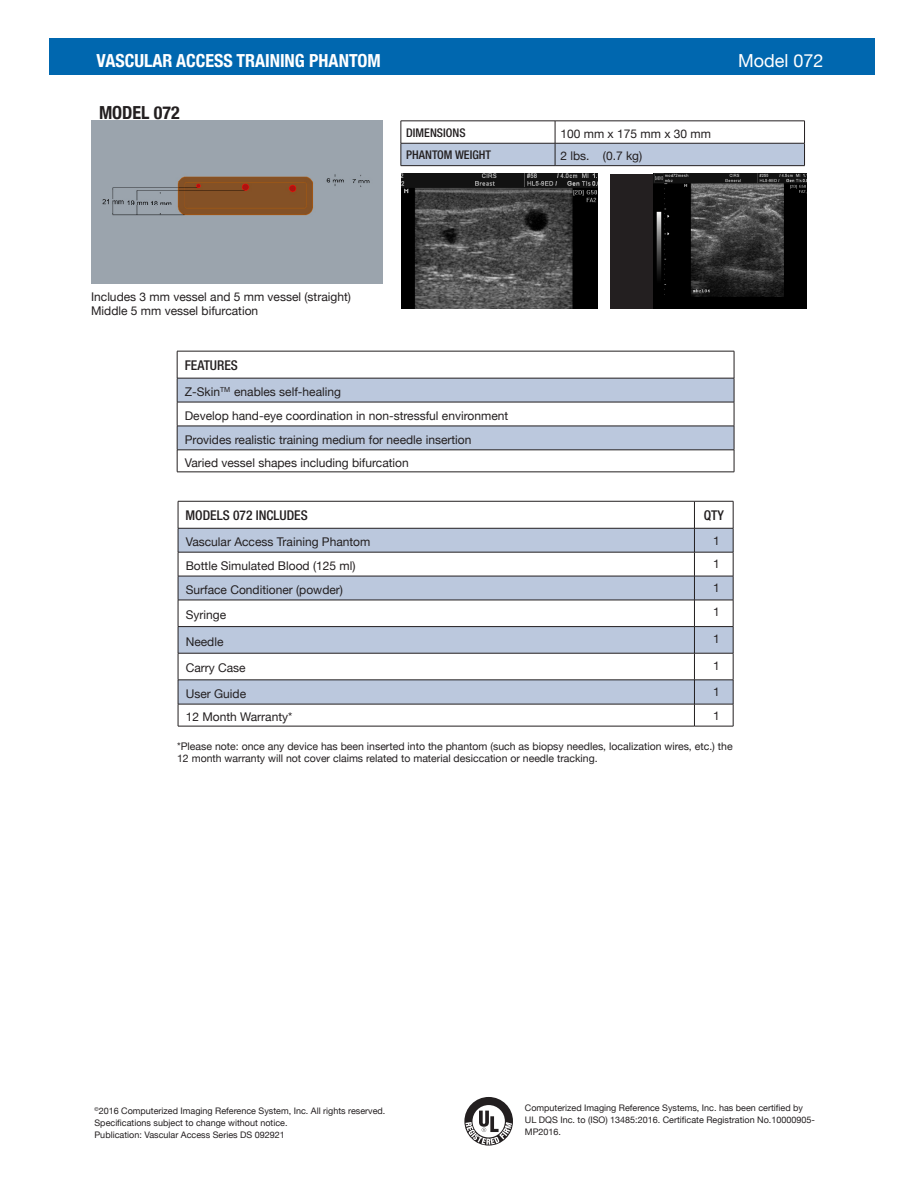
<style>
.page{position:relative;width:918px;height:1188px;background:#fff}
.page>*{position:absolute;margin:0;border:0;box-sizing:border-box;transform-origin:0 0}
.A_SubHead_HN77w_12_1{font:700 condensed 18px "Helvetica Neue";color:#fff}
.B_Headline_COS_w_30{font:18px "Helvetica Neue";color:#fff}
.HELV_DATA{font:700 condensed 18px "Helvetica Neue";color:#231f20}
.B_Main_Text{font:500 condensed 13.5px "Helvetica Neue";color:#231f20}
.B_Main_Text-2{font:12px "Helvetica Neue";color:#231f20}
.B_Main_Text-3{font:500 condensed 12px "Helvetica Neue";color:#231f20}
.FEATURE__Bulletts{font:12px "Helvetica Neue";color:#231f20}
.t1{font:10.5px/12.6px "Helvetica Neue";color:#231f20}
.B_Main_Text_HN45_9_1{font:9px/12px "Helvetica Neue";color:#231f20}
.DS_F_General_Text_9{font:9px/12px "Helvetica Neue";color:#231f20}
</style>
<div class="page">
<div style="left:49px;top:39px;width:826px;height:36px;background:#0067af"></div>
<svg style="left:464px;top:1097px;width:49px;height:49px"></svg>
<img style="left:91px;top:121px;width:291px;height:163px">
<svg style="left:177px;top:351px;width:558px;height:121px"></svg>
<hr style="left:177px;top:472px;width:557px;height:1px;background:#231f20">
<svg style="left:401px;top:121px;width:404px;height:44px"></svg>
<hr style="left:401px;top:165px;width:154px;height:1px;background:#231f20">
<hr style="left:555px;top:165px;width:250px;height:1px;background:#231f20">
<img style="left:402px;top:174px;width:196px;height:135px">
<div style="left:610px;top:174px;width:197px;height:135px;background:#231f20"></div>
<img style="left:654px;top:174px;width:153px;height:135px">
<svg style="left:179px;top:529px;width:554px;height:175px;fill:#bbc8dd"></svg>
<hr style="left:178px;top:501px;width:516px;height:1px;background:#231f20">
<hr style="left:694px;top:501px;width:39px;height:1px;background:#231f20">
<hr style="left:178px;top:528px;width:516px;height:1px;background:#231f20">
<hr style="left:694px;top:528px;width:39px;height:1px;background:#231f20">
<hr style="left:178px;top:552px;width:516px;height:1px;background:#231f20">
<hr style="left:694px;top:552px;width:39px;height:1px;background:#231f20">
<hr style="left:178px;top:576px;width:516px;height:1px;background:#231f20">
<hr style="left:694px;top:576px;width:39px;height:1px;background:#231f20">
<hr style="left:178px;top:600px;width:516px;height:1px;background:#231f20">
<hr style="left:694px;top:600px;width:39px;height:1px;background:#231f20">
<hr style="left:178px;top:626px;width:516px;height:1px;background:#231f20">
<hr style="left:694px;top:626px;width:39px;height:1px;background:#231f20">
<hr style="left:178px;top:653px;width:516px;height:1px;background:#231f20">
<hr style="left:694px;top:653px;width:39px;height:1px;background:#231f20">
<hr style="left:178px;top:680px;width:516px;height:1px;background:#231f20">
<hr style="left:694px;top:680px;width:39px;height:1px;background:#231f20">
<hr style="left:178px;top:704px;width:516px;height:1px;background:#231f20">
<svg style="left:178px;top:501px;width:1px;height:225px"></svg>
<hr style="left:694px;top:704px;width:39px;height:1px;background:#231f20">
<svg style="left:694px;top:501px;width:1px;height:225px"></svg>
<svg style="left:733px;top:501px;width:1px;height:225px"></svg>
<hr style="left:178px;top:726px;width:516px;height:1px;background:#231f20">
<hr style="left:694px;top:726px;width:39px;height:1px;background:#231f20">
<p class="A_SubHead_HN77w_12_1" style="left:97px;top:46px;width:286px">VASCULAR ACCESS TRAINING PHANTOM</p>
<p class="B_Headline_COS_w_30" style="left:738px;top:48px;width:87px">Model 072</p>
<p class="HELV_DATA" style="left:99px;top:98px;width:82px">MODEL 072</p>
<p class="B_Main_Text-2" style="left:91px;top:289px;width:261px">Includes 3 mm vessel and 5 mm vessel (straight)</p>
<p class="B_Main_Text-2" style="left:91px;top:302px;width:169px">Middle 5 mm vessel bifurcation</p>
<p class="B_Main_Text-3" style="left:406px;top:125px;width:61px">DIMENSIONS</p>
<p class="B_Main_Text-2" style="left:560px;top:125px;width:152px">100 mm x 175 mm x 30 mm</p>
<p class="B_Main_Text-3" style="left:406px;top:148px;width:86px">PHANTOM WEIGHT</p>
<p class="B_Main_Text-2" style="left:560px;top:147px;width:83px">2 lbs. (0.7 kg)</p>
<p class="B_Main_Text" style="left:185px;top:357px;width:55px">FEATURES</p>
<p class="B_Main_Text-2" style="left:185px;top:383px;width:158px">Z-Skin<sup>TM</sup> enables self-healing</p>
<p class="B_Main_Text-2" style="left:185px;top:407px;width:325px">Develop hand-eye coordination in non-stressful environment</p>
<p class="B_Main_Text-2" style="left:185px;top:431px;width:288px">Provides realistic training medium for needle insertion</p>
<p class="B_Main_Text-2" style="left:185px;top:454px;width:226px">Varied vessel shapes including bifurcation</p>
<p class="B_Main_Text" style="left:186px;top:507px;width:124px">MODELS 072 INCLUDES</p>
<p class="B_Main_Text" style="left:704px;top:507px;width:22px">QTY</p>
<p class="B_Main_Text-2" style="left:186px;top:533px;width:186px">Vascular Access Training Phantom</p>
<p class="FEATURE__Bulletts" style="left:713px;top:532px;width:8px">1</p>
<p class="B_Main_Text-2" style="left:186px;top:557px;width:171px">Bottle Simulated Blood (125 ml)</p>
<p class="FEATURE__Bulletts" style="left:713px;top:556px;width:8px">1</p>
<p class="B_Main_Text-2" style="left:186px;top:581px;width:159px">Surface Conditioner (powder)</p>
<p class="FEATURE__Bulletts" style="left:713px;top:579px;width:8px">1</p>
<p class="B_Main_Text-2" style="left:186px;top:606px;width:42px">Syringe</p>
<p class="FEATURE__Bulletts" style="left:713px;top:603px;width:8px">1</p>
<p class="B_Main_Text-2" style="left:186px;top:633px;width:39px">Needle</p>
<p class="FEATURE__Bulletts" style="left:713px;top:630px;width:8px">1</p>
<p class="B_Main_Text-2" style="left:186px;top:659px;width:61px">Carry Case</p>
<p class="FEATURE__Bulletts" style="left:713px;top:657px;width:8px">1</p>
<p class="B_Main_Text-2" style="left:186px;top:685px;width:62px">User Guide</p>
<p class="FEATURE__Bulletts" style="left:713px;top:683px;width:8px">1</p>
<p class="B_Main_Text-2" style="left:186px;top:708px;width:108px">12 Month Warranty*</p>
<p class="FEATURE__Bulletts" style="left:713px;top:707px;width:8px">1</p>
<p class="t1" style="left:177px;top:740px;width:557px">*Please note: once any device has been inserted into the phantom (such as biopsy needles, localization wires, etc.) the<br>12 month warranty will not cover claims related to material desiccation or needle tracking.</p>
<p class="B_Main_Text_HN45_9_1" style="left:94px;top:1106px;width:292px"><sup>©</sup>2016 Computerized Imaging Reference System, Inc. All rights reserved.<br>Specifications subject to change without notice.<br>Publication: Vascular Access Series DS 092921</p>
<p class="DS_F_General_Text_9" style="left:525px;top:1102px;width:292px">Computerized Imaging Reference Systems, Inc. has been certified by<br>UL DQS Inc. to (ISO) 13485:2016. Certificate Registration No.10000905-<br>MP2016.</p>
</div>
